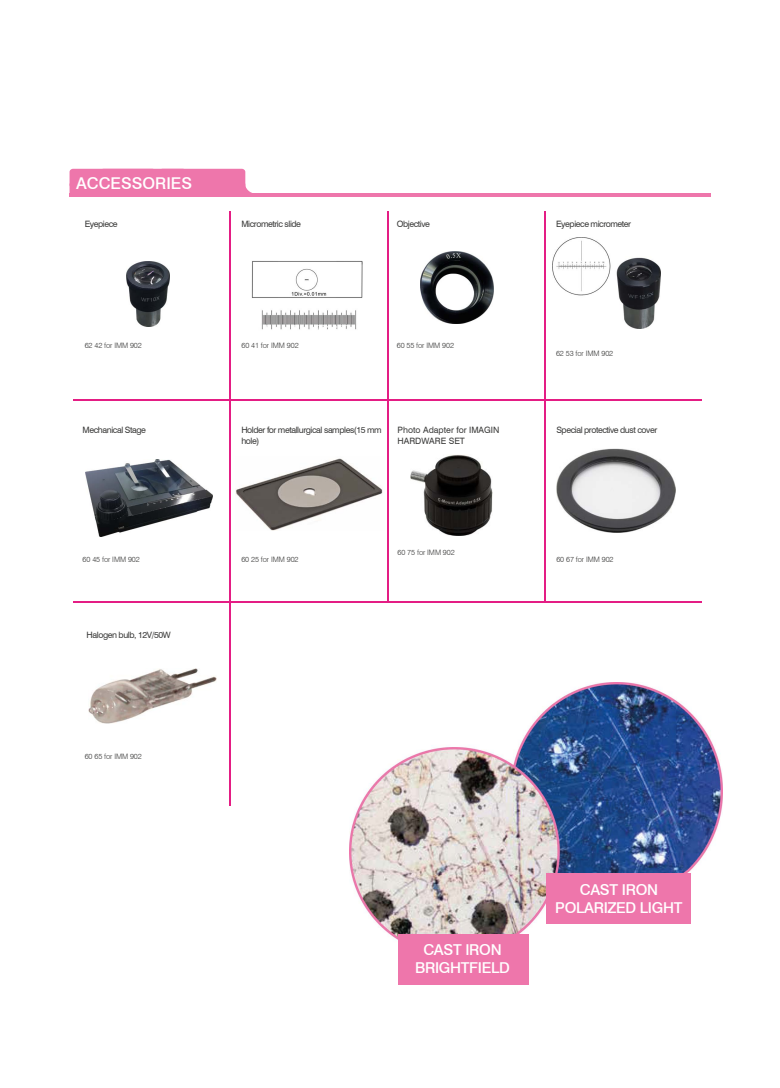
<style>
.page{position:relative;width:780px;height:1088px;background:#fff}
.page>*{position:absolute;margin:0;border:0;box-sizing:border-box;transform-origin:0 0}
.t1{font:500 16.25px "Swiss 721 BT";color:#fff}
.t2{font:500 15px/18px "Swiss 721 BT";letter-spacing:-.02em;color:#fff;text-align:center}
.t3{font:8.75px/10.5px "Swiss 721 BT";letter-spacing:-.05em;color:#3c3c3b}
.t4{font:8.75px/10.5px "Swiss 721 BT";color:#3c3c3b}
.t5{font:300 7.5px "Swiss 721 BT";letter-spacing:-.01em;color:#3d3d3c}
</style>
<div class="page">
<div style="left:69px;top:169px;width:183px;height:28px;background:#ee76ab"></div>
<hr style="left:70px;top:193px;width:641px;height:4px;background:#ee76ab">
<hr style="left:73px;top:400px;width:629px;height:1px;background:#e41d84">
<hr style="left:73px;top:601px;width:629px;height:1px;background:#e41d84">
<hr style="left:230px;top:211px;width:1px;height:595px;background:#e41d84">
<hr style="left:387px;top:211px;width:2px;height:390px;background:#e41d84">
<hr style="left:545px;top:211px;width:1px;height:390px;background:#e41d84">
<img style="left:126px;top:261px;width:43px;height:65px">
<img style="left:251px;top:261px;width:112px;height:69px">
<img style="left:420px;top:251px;width:74px;height:72px">
<img style="left:552px;top:237px;width:108px;height:91px">
<img style="left:85px;top:459px;width:127px;height:77px">
<img style="left:235px;top:458px;width:148px;height:72px">
<img style="left:410px;top:455px;width:82px;height:80px">
<img style="left:556px;top:448px;width:119px;height:85px">
<img style="left:88px;top:669px;width:128px;height:54px">
<img style="left:350px;top:682px;width:372px;height:273px">
<div style="left:397px;top:934px;width:131px;height:51px;background:#ee76ab"></div>
<div style="left:546px;top:873px;width:144px;height:51px;background:#ee76ab"></div>
<h1 class="t1" style="left:76px;top:173px;width:117px">ACCESSORIES</h1>
<p class="t3" style="left:85px;top:219px;width:35px">Eyepiece</p>
<p class="t5" style="left:85px;top:341px;width:59px">62 42 for IMM 902</p>
<p class="t3" style="left:83px;top:425px;width:65px">Mechanical Stage</p>
<p class="t5" style="left:83px;top:555px;width:59px">60 45 for IMM 902</p>
<p class="t3" style="left:87px;top:629px;width:86px">Halogen bulb, 12V/50W</p>
<p class="t5" style="left:85px;top:752px;width:59px">60 65 for IMM 902</p>
<p class="t3" style="left:241px;top:219px;width:61px">Micrometric slide</p>
<p class="t3" style="left:397px;top:219px;width:35px">Objective</p>
<p class="t3" style="left:556px;top:219px;width:77px">Eyepiece micrometer</p>
<p class="t5" style="left:241px;top:341px;width:59px">60 41 for IMM 902</p>
<p class="t5" style="left:397px;top:341px;width:59px">60 55 for IMM 902</p>
<p class="t5" style="left:556px;top:348px;width:59px">62 53 for IMM 902</p>
<p class="t3" style="left:241px;top:425px;width:142px">Holder for metallurgical samples(15 mm hole)</p>
<p class="t4" style="left:397px;top:425px;width:103px">Photo Adapter for IMAGIN<br>HARDWARE SET</p>
<p class="t3" style="left:556px;top:425px;width:102px">Special protective dust cover</p>
<p class="t5" style="left:241px;top:555px;width:59px">60 25 for IMM 902</p>
<p class="t5" style="left:397px;top:547px;width:59px">60 75 for IMM 902</p>
<p class="t5" style="left:556px;top:555px;width:59px">60 67 for IMM 902</p>
<h2 class="t2" style="left:415px;top:941px;width:96px">CAST IRON<br>BRIGHTFIELD</h2>
<h2 class="t2" style="left:555px;top:880px;width:129px">CAST IRON<br>POLARIZED LIGHT</h2>
</div>
